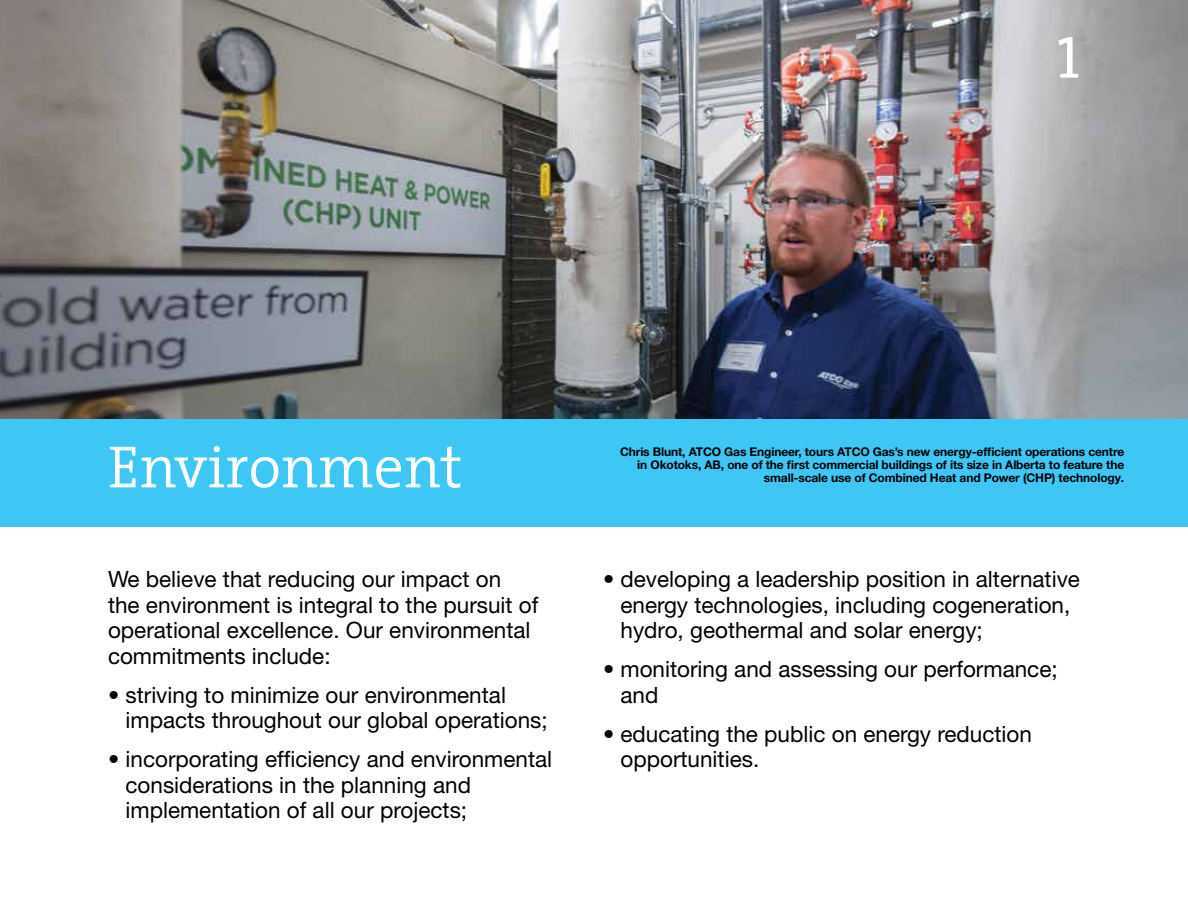
<style>
.page{position:relative;width:1188px;height:918px;background:#fff}
.page>*{position:absolute;margin:0;border:0;box-sizing:border-box;transform-origin:0 0}
.t1{font:300 60px "The Serif";color:#fff}
.t2{font:60px "The Serif Caps";color:#fff}
.t3{font:22.5px/25.5px "Helvetica Neue LT Pro";color:#000}
.t4{font:700 12px/12.8px "Helvetica Neue LT Pro";letter-spacing:-.01em;color:#000;text-align:right}
</style>
<div class="page">
<img style="left:0;top:0;width:1188px;height:419px">
<div style="left:0;top:419px;width:1188px;height:108px;background:#3ec7f4"></div>
<h1 class="t2" style="left:1057px;top:19px;width:25px">1</h1>
<h1 class="t1" style="left:108px;top:429px;width:356px">Environment</h1>
<p class="t3" style="left:108px;top:566px;width:432px">We believe that reducing our impact on the environment is integral to the pursuit of operational excellence. Our environmental commitments include:</p>
<p class="t3" style="left:126px;top:681px;width:424px;text-indent:-18px">• striving to minimize our environmental impacts throughout our global operations;</p>
<p class="t3" style="left:126px;top:746px;width:428px;text-indent:-18px">• incorporating efficiency and environmental considerations in the planning and implementation of all our projects;</p>
<p class="t4" style="left:620px;top:445px;width:506px">Chris Blunt, ATCO Gas Engineer, tours ATCO Gas’s new energy-efficient operations centre in Okotoks, AB, one of the first commercial buildings of its size in Alberta to feature the small-scale use of Combined Heat and Power (CHP) technology.</p>
<p class="t3" style="left:621px;top:566px;width:461px;text-indent:-18px">• developing a leadership position in alternative energy technologies, including cogeneration, hydro, geothermal and solar energy;</p>
<p class="t3" style="left:621px;top:656px;width:439px;text-indent:-18px">• monitoring and assessing our performance; and</p>
<p class="t3" style="left:621px;top:720px;width:413px;text-indent:-18px">• educating the public on energy reduction opportunities.</p>
</div>
